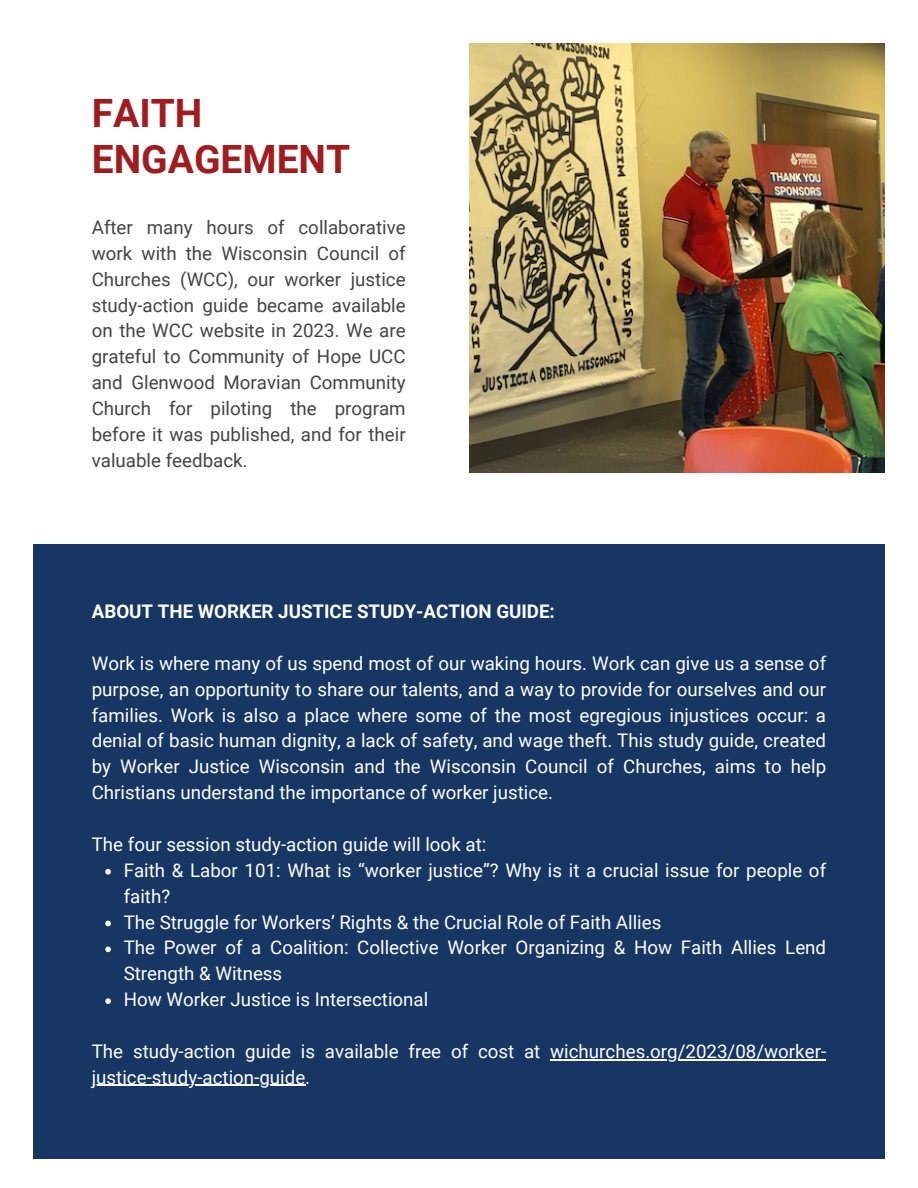
<style>
.page{position:relative;width:918px;height:1188px;background:#fff}
.page>*{position:absolute;margin:0;border:0;box-sizing:border-box;transform-origin:0 0}
.t1{font:700 39px/46.2px "Roboto";color:#a11c1f}
.t2{font:18.75px/25.8px "Roboto";color:#fff}
.t3{font:18.75px/25.8px "Roboto";color:#444;text-align:justify}
.t4{font:700 18.75px "Roboto";color:#fff}
</style>
<div class="page">
<div style="left:33px;top:544px;width:852px;height:615px;background:#173664"></div>
<img style="left:470px;top:43px;width:415px;height:429px">
<svg style="left:105px;top:869px;width:6px;height:6px"></svg>
<svg style="left:105px;top:921px;width:6px;height:5px"></svg>
<svg style="left:105px;top:947px;width:6px;height:5px"></svg>
<svg style="left:105px;top:998px;width:6px;height:6px"></svg>
<hr style="left:550px;top:1059px;width:276px;height:1px;background:#fff">
<hr style="left:92px;top:1085px;width:213px;height:1px;background:#fff">
<h1 class="t1" style="left:92px;top:90px;width:260px">FAITH<br>ENGAGEMENT</h1>
<p class="t3" style="left:92px;top:215px;width:315px">After many hours of collaborative work with the Wisconsin Council of Churches (WCC), our worker justice study-action guide became available on the WCC website in 2023. We are grateful to Community of Hope UCC and Glenwood Moravian Community Church for piloting the program before it was published, and for their valuable feedback.</p>
<p class="t4" style="left:92px;top:601px;width:465px">ABOUT THE WORKER JUSTICE STUDY-ACTION GUIDE:</p>
<p class="t2" style="left:92px;top:650px;width:736px;text-align:justify">Work is where many of us spend most of our waking hours. Work can give us a sense of purpose, an opportunity to share our talents, and a way to provide for ourselves and our families. Work is also a place where some of the most egregious injustices occur: a denial of basic human dignity, a lack of safety, and wage theft. This study guide, created by Worker Justice Wisconsin and the Wisconsin Council of Churches, aims to help Christians understand the importance of worker justice.</p>
<p class="t2" style="left:124px;top:832px;width:704px;text-indent:-32px">The four session study-action guide will look at:<br>Faith &amp; Labor 101: What is “worker justice”? Why is it a crucial issue for people of faith?<br>The Struggle for Workers’ Rights &amp; the Crucial Role of Faith Allies<br>The Power of a Coalition: Collective Worker Organizing &amp; How Faith Allies Lend Strength &amp; Witness<br>How Worker Justice is Intersectional</p>
<p class="t2" style="left:92px;top:1039px;width:736px">The study-action guide is available free of cost at wichurches.org/2023/08/worker&shy;justice-study-action-guide.</p>
</div>
